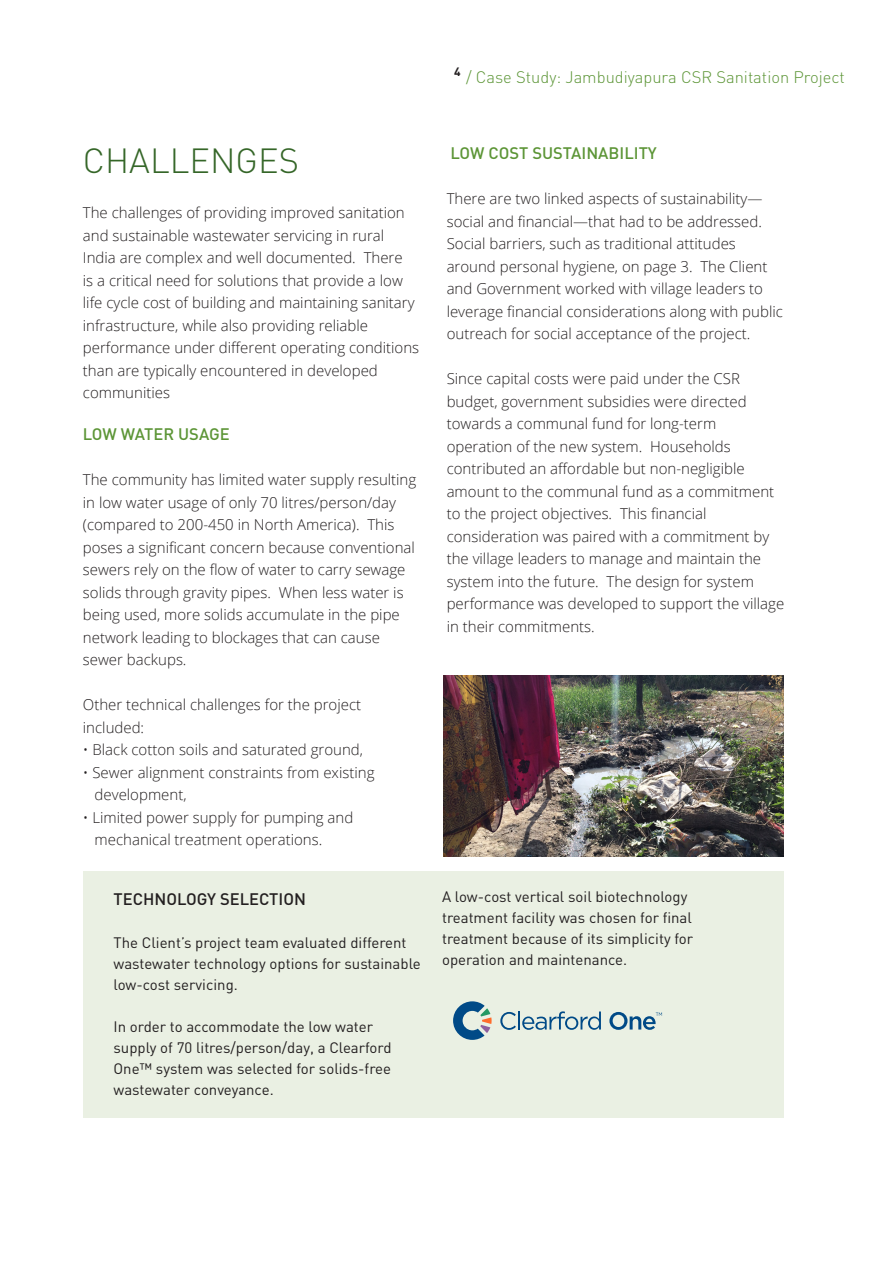
<style>
.page{position:relative;width:893px;height:1263px;background:#fff}
.page>*{position:absolute;margin:0;border:0;box-sizing:border-box;transform-origin:0 0}
.t1{font:300 34.5px "DIN";color:#356628}
.t2{font:300 16.5px "DIN Pro";color:#5c9536}
.t3{font:500 16.5px "DIN";color:#5c9536}
.t4{font:500 16.5px "DIN";color:#231f20}
.t5{font:300 15px/22.5px "Open Sans";color:#231f20}
.t6{font:15px/21px "DIN";color:#231f20}
.t7{font:700 12px "DIN";color:#231f20}
</style>
<div class="page">
<div style="left:83px;top:871px;width:700px;height:246px;background:#eaf0e3"></div>
<img style="left:444px;top:676px;width:340px;height:181px">
<svg style="left:500px;top:1011px;width:101px;height:19px"></svg>
<svg style="left:609px;top:1012px;width:53px;height:18px"></svg>
<svg style="left:453px;top:1001px;width:39px;height:39px"></svg>
<p class="t7" style="left:454px;top:64px;width:8px">4</p>
<p class="t2" style="left:466px;top:66px;width:380px">/ Case Study: Jambudiyapura CSR Sanitation Project</p>
<p class="t1" style="left:83px;top:140px;width:218px">CHALLENGES</p>
<p class="t5" style="left:83px;top:201px;width:338px">The challenges of providing improved sanitation and sustainable wastewater servicing in rural India are complex and well documented. There<br>is a critical need for solutions that provide a low life cycle cost of building and maintaining sanitary infrastructure, while also providing reliable performance under different operating conditions than are typically encountered in developed communities</p>
<p class="t3" style="left:83px;top:424px;width:148px">LOW WATER USAGE</p>
<p class="t5" style="left:83px;top:468px;width:335px">The community has limited water supply resulting in low water usage of only 70 litres/person/day (compared to 200-450 in North America). This poses a significant concern because conventional sewers rely on the flow of water to carry sewage solids through gravity pipes. When less water is being used, more solids accumulate in the pipe network leading to blockages that can cause sewer backups.</p>
<p class="t5" style="left:83px;top:693px;width:280px">Other technical challenges for the project included:</p>
<p class="t5" style="left:83px;top:738px;width:282px">• Black cotton soils and saturated ground,</p>
<p class="t5" style="left:83px;top:761px;width:293px">• Sewer alignment constraints from existing</p>
<p class="t5" style="left:95px;top:783px;width:93px">development,</p>
<p class="t5" style="left:83px;top:806px;width:272px">• Limited power supply for pumping and</p>
<p class="t5" style="left:95px;top:828px;width:229px">mechanical treatment operations.</p>
<p class="t4" style="left:114px;top:888px;width:194px">TECHNOLOGY SELECTION</p>
<p class="t6" style="left:114px;top:932px;width:309px">The Client’s project team evaluated different wastewater technology options for sustainable low-cost servicing.</p>
<p class="t6" style="left:114px;top:1016px;width:279px">In order to accommodate the low water supply of 70 litres/person/day, a Clearford One™ system was selected for solids-free wastewater conveyance.</p>
<p class="t3" style="left:451px;top:143px;width:208px">LOW COST SUSTAINABILITY</p>
<p class="t5" style="left:447px;top:187px;width:338px">There are two linked aspects of sustainability— social and financial—that had to be addressed.<br>Social barriers, such as traditional attitudes around personal hygiene, on page 3. The Client and Government worked with village leaders to leverage financial considerations along with public outreach for social acceptance of the project.</p>
<p class="t5" style="left:447px;top:367px;width:339px">Since capital costs were paid under the CSR budget, government subsidies were directed towards a communal fund for long-term operation of the new system. Households contributed an affordable but non-negligible amount to the communal fund as a commitment to the project objectives. This financial consideration was paired with a commitment by the village leaders to manage and maintain the system into the future. The design for system performance was developed to support the village in their commitments.</p>
<p class="t6" style="left:442px;top:885px;width:253px">A low-cost vertical soil biotechnology treatment facility was chosen for final treatment because of its simplicity for operation and maintenance.</p>
</div>
